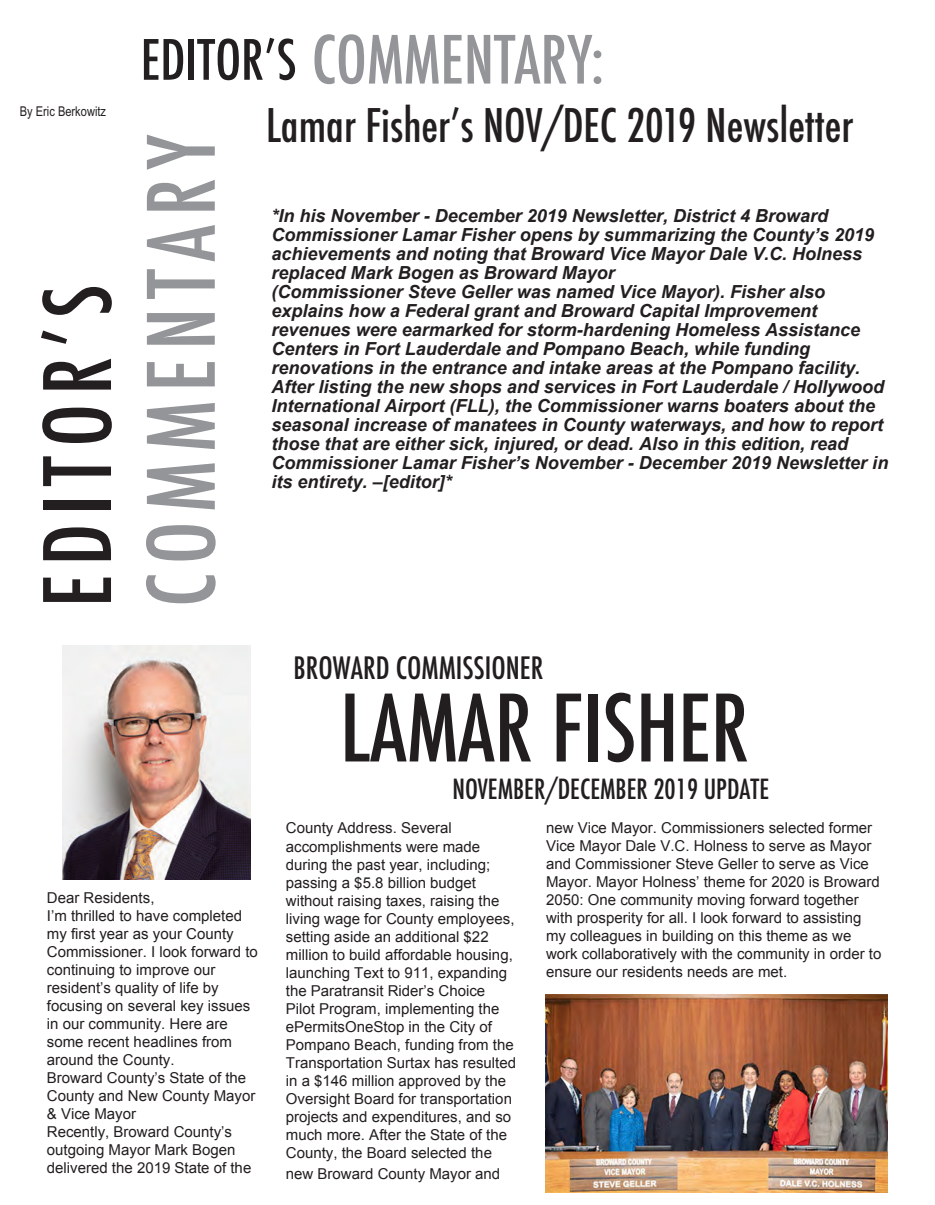
<style>
.page{position:relative;width:935px;height:1205px;background:#fff}
.page>*{position:absolute;margin:0;border:0;box-sizing:border-box;transform-origin:0 0}
.t1{font:500 condensed 90px "Futura";color:#221e1f}
.t2{font:500 condensed 90px "Futura";letter-spacing:.1em;color:#939598}
.t3{font:500 condensed 90px "Futura";letter-spacing:.1em;color:#231f20}
.t4{font:500 condensed 64.5px "Futura";color:#939598}
.t5{font:500 condensed 54px "Futura";color:#231f20}
.t6{font:500 condensed 45px "Futura";color:#231f20}
.t7{font:500 condensed 30px "Futura";color:#221e1f}
.t8{font:500 condensed 27px "Futura";color:#221e1f}
.t9{font:italic 700 18px/18.9px "Arial";color:#231f20}
.t10{font:15px/18px "Arial";color:#221e1f}
.t11{font:13.5px "Arial Narrow";color:#231f20}
</style>
<div class="page">
<img style="left:63px;top:645px;width:187px;height:234px">
<img style="left:545px;top:994px;width:341px;height:197px">
<p class="t11" style="left:20px;top:103px;width:88px">By Eric Berkowitz</p>
<h1 class="t3" style="left:27px;top:607px;width:324px;rotate:-90deg">EDITOR’S</h1>
<h2 class="t4" style="left:311px;top:24px;width:294px">COMMENTARY:</h2>
<h3 class="t6" style="left:266px;top:100px;width:589px">Lamar Fisher’s NOV/DEC 2019 Newsletter</h3>
<h3 class="t5" style="left:141px;top:30px;width:157px">EDITOR’S</h3>
<h1 class="t2" style="left:131px;top:607px;width:474px;rotate:-90deg">COMMENTARY</h1>
<p class="t9" style="left:271px;top:207px;width:618px">*In his November - December 2019 Newsletter, District 4 Broward Commissioner Lamar Fisher opens by summarizing the County’s 2019 achievements and noting that Broward Vice Mayor Dale V.C. Holness replaced Mark Bogen as Broward Mayor<br>(Commissioner Steve Geller was named Vice Mayor). Fisher also explains how a Federal grant and Broward Capital Improvement revenues were earmarked for storm-hardening Homeless Assistance Centers in Fort Lauderdale and Pompano Beach, while funding renovations in the entrance and intake areas at the Pompano facility.<br>After listing the new shops and services in Fort Lauderdale / Hollywood International Airport (FLL), the Commissioner warns boaters about the seasonal increase of manatees in County waterways, and how to report those that are either sick, injured, or dead. Also in this edition, read Commissioner Lamar Fisher’s November - December 2019 Newsletter in its entirety. –[editor]*</p>
<h3 class="t7" style="left:293px;top:648px;width:251px">BROWARD COMMISSIONER</h3>
<h1 class="t1" style="left:340px;top:670px;width:410px">LAMAR FISHER</h1>
<h3 class="t8" style="left:452px;top:772px;width:318px">NOVEMBER/DECEMBER 2019 UPDATE</h3>
<p class="t10" style="left:47px;top:888px;width:212px">Dear Residents,<br>Iʼm thrilled to have completed my first year as your County<br>Commissioner. I look forward to continuing to improve our residentʼs quality of life by focusing on several key issues in our community. Here are some recent headlines from around the County.<br>Broward Countyʼs State of the<br>County and New County Mayor &amp; Vice Mayor<br>Recently, Broward Countyʼs outgoing Mayor Mark Bogen delivered the 2019 State of the</p>
<p class="t10" style="left:286px;top:819px;width:232px">County Address. Several accomplishments were made during the past year, including; passing a $5.8 billion budget without raising taxes, raising the living wage for County employees, setting aside an additional $22 million to build affordable housing, launching Text to 911, expanding the Paratransit Riderʼs Choice<br>Pilot Program, implementing the ePermitsOneStop in the City of<br>Pompano Beach, funding from the<br>Transportation Surtax has resulted in a $146 million approved by the<br>Oversight Board for transportation projects and expenditures, and so much more. After the State of the<br>County, the Board selected the</p>
<p class="t10" style="left:286px;top:1164px;width:216px">new Broward County Mayor and</p>
<p class="t10" style="left:546px;top:819px;width:337px">new Vice Mayor. Commissioners selected former Vice Mayor Dale V.C. Holness to serve as Mayor and Commissioner Steve Geller to serve as Vice Mayor. Mayor Holnessʼ theme for 2020 is Broward 2050: One community moving forward together with prosperity for all. I look forward to assisting my colleagues in building on this theme as we work collaboratively with the community in order to ensure our residents needs are met.</p>
</div>
